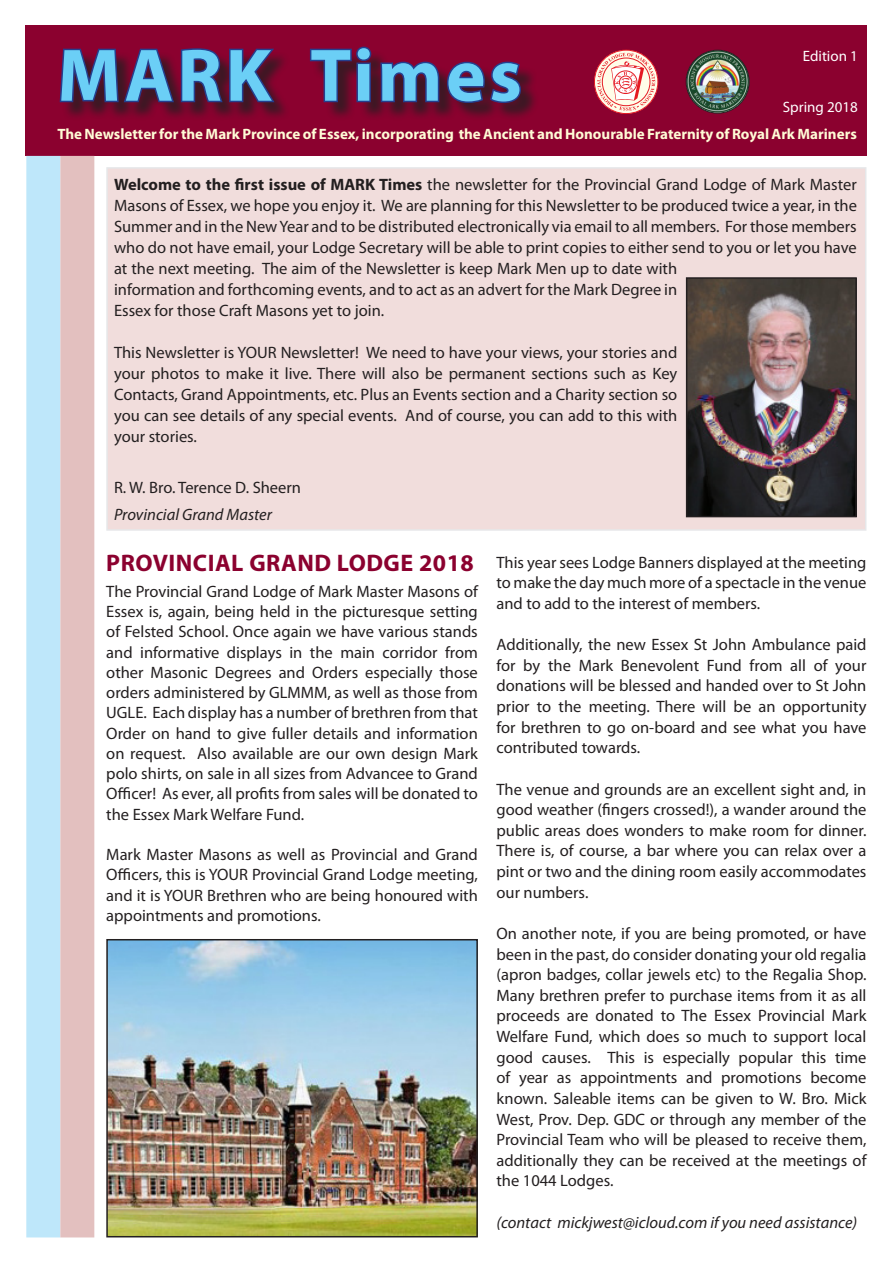
<style>
.page{position:relative;width:893px;height:1263px;background:#fff}
.page>*{position:absolute;margin:0;border:0;box-sizing:border-box;transform-origin:0 0}
.t1{font:700 75px "Myriad Pro";letter-spacing:.05em;color:#6bcff6}
.t2{font:700 24px "Myriad Pro";letter-spacing:.02em;color:#8b012f}
.t3{font:16.5px/20.7px "Myriad Pro";color:#231f20;text-align:justify}
.t4{font:italic 16.5px "Myriad Pro";color:#231f20}
.t5{font:700 15px "Myriad Pro";color:#fffbd6}
.t6{font:15px "Myriad Pro";color:#fff}
.s1{font-weight:700}
</style>
<div class="page">
<div style="left:106px;top:167px;width:760px;height:364px;background:#f1dddc;border:2px solid #e6e7e9"></div>
<div style="left:26px;top:26px;width:841px;height:130px;background:#8b012f"></div>
<div style="left:26px;top:156px;width:34px;height:1081px;background:#bee7fa"></div>
<div style="left:60px;top:156px;width:34px;height:1081px;background:#e3c0bf"></div>
<div style="left:594px;top:50px;width:64px;height:64px;border:2px solid #fffdec;border-radius:50%"></div>
<div style="left:594px;top:50px;width:64px;height:64px;border:1px solid #e51a23;border-radius:50%"></div>
<svg style="left:597px;top:53px;width:58px;height:58px"></svg>
<img style="left:686px;top:50px;width:63px;height:63px;border-radius:31px">
<div style="left:686px;top:50px;width:63px;height:63px;border:1px solid #231f20;border-radius:50%"></div>
<img style="left:689px;top:280px;width:165px;height:234px">
<div style="left:686px;top:277px;width:171px;height:240px;border:2px solid #231f20"></div>
<img style="left:109px;top:942px;width:366px;height:292px">
<div style="left:106px;top:939px;width:372px;height:298px;border:2px solid #231f20"></div>
<div style="left:62px;top:49px;width:477px;height:72px;background:#231f20;opacity:.75"></div>
<svg style="left:59px;top:48px;width:218px;height:56px"></svg>
<svg style="left:308px;top:46px;width:65px;height:58px"></svg>
<svg style="left:379px;top:60px;width:143px;height:45px"></svg>
<p class="t1" style="left:57px;top:27px;width:466px">MARK Times</p>
<p class="t6" style="left:803px;top:46px;width:57px">Edition 1</p>
<p class="t6" style="left:783px;top:97px;width:77px">Spring 2018</p>
<p class="t5" style="left:57px;top:124px;width:801px">The Newsletter for the Mark Province of Essex, incorporating the Ancient and Honourable Fraternity of Royal Ark Mariners</p>
<p class="t3" style="left:114px;top:174px;width:744px;text-align:left"><span class="s1">Welcome to the first issue of MARK Times</span> the newsletter for the Provincial Grand Lodge of Mark Master Masons of Essex, we hope you enjoy it. We are planning for this Newsletter to be produced twice a year, in the Summer and in the New Year and to be distributed electronically via email to all members. For those members who do not have email, your Lodge Secretary will be able to print copies to either send to you or let you have at the next meeting. The aim of the Newsletter is keep Mark Men up to date with<br>information and forthcoming events, and to act as an advert for the Mark Degree in<br>Essex for those Craft Masons yet to join.</p>
<p class="t3" style="left:114px;top:342px;width:565px">This Newsletter is YOUR Newsletter! We need to have your views, your stories and your photos to make it live. There will also be permanent sections such as Key Contacts, Grand Appointments, etc. Plus an Events section and a Charity section so you can see details of any special events. And of course, you can add to this with your stories.</p>
<p class="t3" style="left:114px;top:477px;width:189px">R. W. Bro. Terence D. Sheern</p>
<p class="t4" style="left:114px;top:504px;width:159px">Provincial Grand Master</p>
<p class="t2" style="left:106px;top:547px;width:369px">PROVINCIAL GRAND LODGE 2018</p>
<p class="t3" style="left:496px;top:551px;width:371px">This year sees Lodge Banners displayed at the meeting to make the day much more of a spectacle in the venue and to add to the interest of members.</p>
<p class="t3" style="left:496px;top:634px;width:371px">Additionally, the new Essex St John Ambulance paid for by the Mark Benevolent Fund from all of your donations will be blessed and handed over to St John prior to the meeting. There will be an opportunity for brethren to go on-board and see what you have contributed towards.</p>
<p class="t3" style="left:496px;top:778px;width:371px">The venue and grounds are an excellent sight and, in good weather (fingers crossed!), a wander around the public areas does wonders to make room for dinner.<br>There is, of course, a bar where you can relax over a pint or two and the dining room easily accommodates our numbers.</p>
<p class="t3" style="left:496px;top:923px;width:371px">On another note, if you are being promoted, or have been in the past, do consider donating your old regalia (apron badges, collar jewels etc) to the Regalia Shop.<br>Many brethren prefer to purchase items from it as all proceeds are donated to The Essex Provincial Mark Welfare Fund, which does so much to support local good causes. This is especially popular this time of year as appointments and promotions become known. Saleable items can be given to W. Bro. Mick West, Prov. Dep. GDC or through any member of the Provincial Team who will be pleased to receive them, additionally they can be received at the meetings of the 1044 Lodges.</p>
<p class="t4" style="left:496px;top:1212px;width:362px">(contact mickjwest@icloud.com if you need assistance)</p>
<p class="t3" style="left:106px;top:581px;width:373px;line-height:20.2px">The Provincial Grand Lodge of Mark Master Masons of Essex is, again, being held in the picturesque setting of Felsted School. Once again we have various stands and informative displays in the main corridor from other Masonic Degrees and Orders especially those orders administered by GLMMM, as well as those from UGLE. Each display has a number of brethren from that Order on hand to give fuller details and information on request. Also available are our own design Mark polo shirts, on sale in all sizes from Advancee to Grand Officer! As ever, all profits from sales will be donated to the Essex Mark Welfare Fund.</p>
<p class="t3" style="left:106px;top:844px;width:373px;line-height:20.2px">Mark Master Masons as well as Provincial and Grand Officers, this is YOUR Provincial Grand Lodge meeting, and it is YOUR Brethren who are being honoured with appointments and promotions.</p>
</div>
